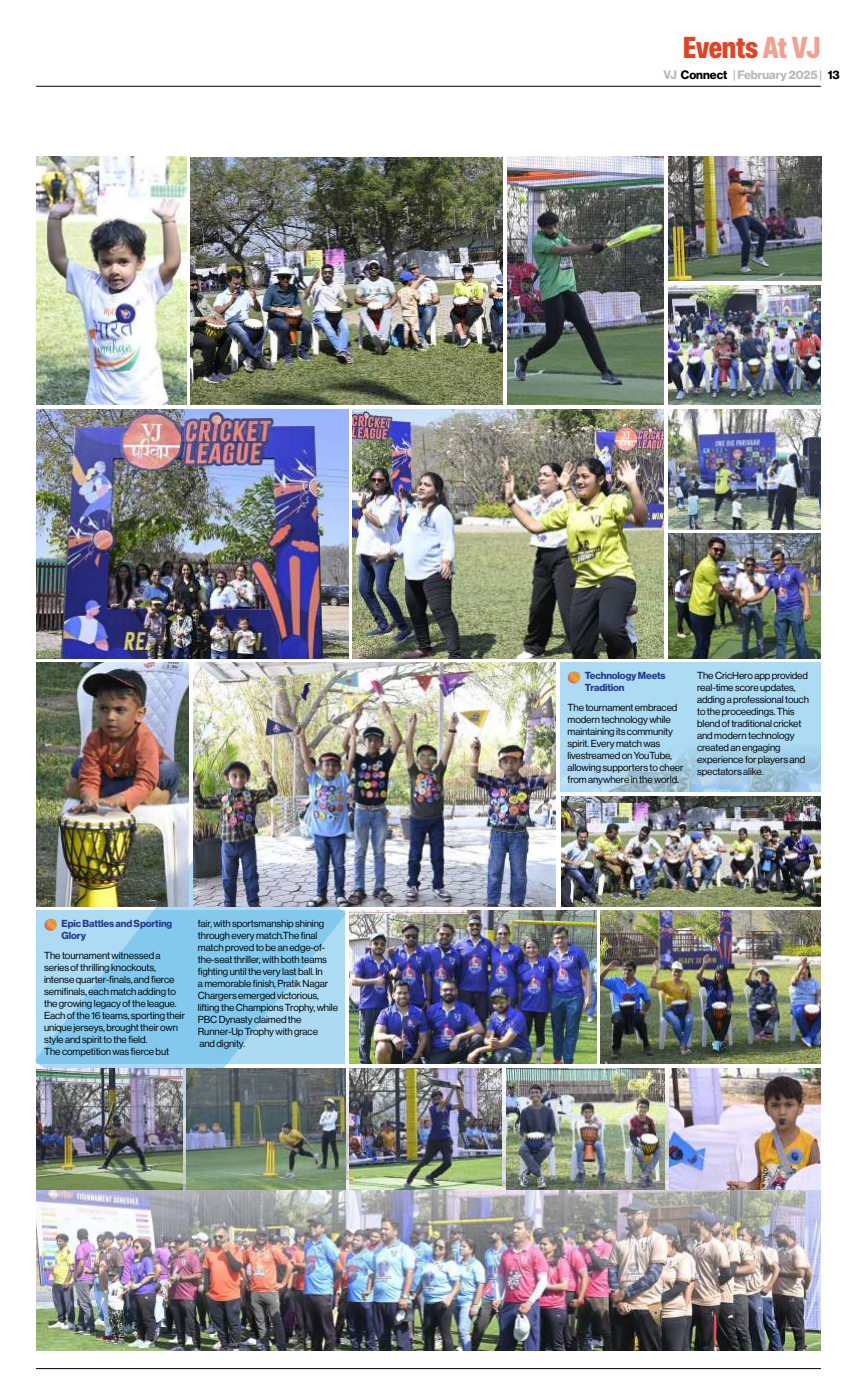
<style>
.page{position:relative;width:857px;height:1386px;background:#fff}
.page>*{position:absolute;margin:0;border:0;box-sizing:border-box;transform-origin:0 0}
.t1{font:30px "SF Pro";letter-spacing:-.01em;color:#e34224}
.t2{font:700 12px "Neue Haas Display";color:#b8baba}
.t3{font:10px/12px "N Haas Grotesk DS Pro 55 Rg";letter-spacing:-.01em;color:#000}
.t4{font:10px/12px "N Haas Grotesk DS Pro 75 Bd";letter-spacing:-.01em;color:#283a91}
.s1{color:#f1a092}
.s2{color:#000}
</style>
<div class="page">
<svg style="left:35px;top:861px;width:311px;height:201px;background:#94d0ee"></svg>
<hr style="left:36px;top:1368px;width:785px;height:1px;background:#000">
<hr style="left:36px;top:86px;width:785px;height:1px;background:#000">
<img style="left:36px;top:157px;width:150px;height:248px">
<img style="left:507px;top:157px;width:156px;height:248px">
<img style="left:668px;top:156px;width:153px;height:125px">
<img style="left:668px;top:285px;width:153px;height:120px">
<img style="left:668px;top:409px;width:153px;height:120px">
<img style="left:191px;top:157px;width:312px;height:248px">
<img style="left:193px;top:663px;width:362px;height:243px">
<img style="left:353px;top:409px;width:310px;height:249px">
<img style="left:668px;top:534px;width:153px;height:124px">
<img style="left:36px;top:409px;width:312px;height:249px">
<img style="left:36px;top:663px;width:153px;height:243px">
<img style="left:36px;top:1019px;width:785px;height:331px">
<img style="left:601px;top:911px;width:220px;height:153px">
<img style="left:561px;top:797px;width:260px;height:109px">
<img style="left:506px;top:1068px;width:158px;height:121px">
<img style="left:187px;top:1068px;width:158px;height:121px">
<img style="left:36px;top:1068px;width:146px;height:121px">
<img style="left:669px;top:1068px;width:152px;height:121px">
<img style="left:350px;top:1068px;width:152px;height:121px">
<img style="left:561px;top:663px;width:260px;height:129px">
<img style="left:349px;top:911px;width:247px;height:153px">
<svg style="left:567px;top:671px;width:13px;height:12px"></svg>
<svg style="left:44px;top:918px;width:13px;height:13px"></svg>
<h1 class="t1" style="left:683px;top:31px;width:139px">Events <span class="s1">At VJ</span></h1>
<p class="t2" style="left:663px;top:67px;width:178px">VJ <span class="s2">Connect</span> | February 2025 | <span class="s2">13</span></p>
<p class="t4" style="left:61px;top:918px;width:112px">Epic Battles and Sporting<br>Glory</p>
<p class="t3" style="left:44px;top:950px;width:143px">The tournament witnessed a series of thrilling knockouts, intense quarter-finals, and fierce semifinals, each match adding to the growing legacy of the league.<br>Each of the 16 teams, sporting their unique jerseys, brought their own style and spirit to the field.<br>The competition was fierce but</p>
<p class="t3" style="left:198px;top:918px;width:142px">fair, with sportsmanship shining through every match.The final match proved to be an edge-of&shy;the-seat thriller, with both teams fighting until the very last ball. In<br>a memorable finish, Pratik Nagar<br>Chargers emerged victorious, lifting the Champions Trophy, while<br>PBC Dynasty claimed the<br>Runner-Up Trophy with grace<br>and dignity.</p>
<p class="t4" style="left:585px;top:669px;width:82px">Technology Meets<br>Tradition</p>
<p class="t3" style="left:567px;top:701px;width:118px">The tournament embraced modern technology while maintaining its community spirit. Every match was livestreamed on YouTube, allowing supporters to cheer from anywhere in the world.</p>
<p class="t3" style="left:697px;top:669px;width:113px">The CricHero app provided real-time score updates, adding a professional touch to the proceedings. This blend of traditional cricket and modern technology created an engaging experience for players and spectators alike.</p>
</div>
